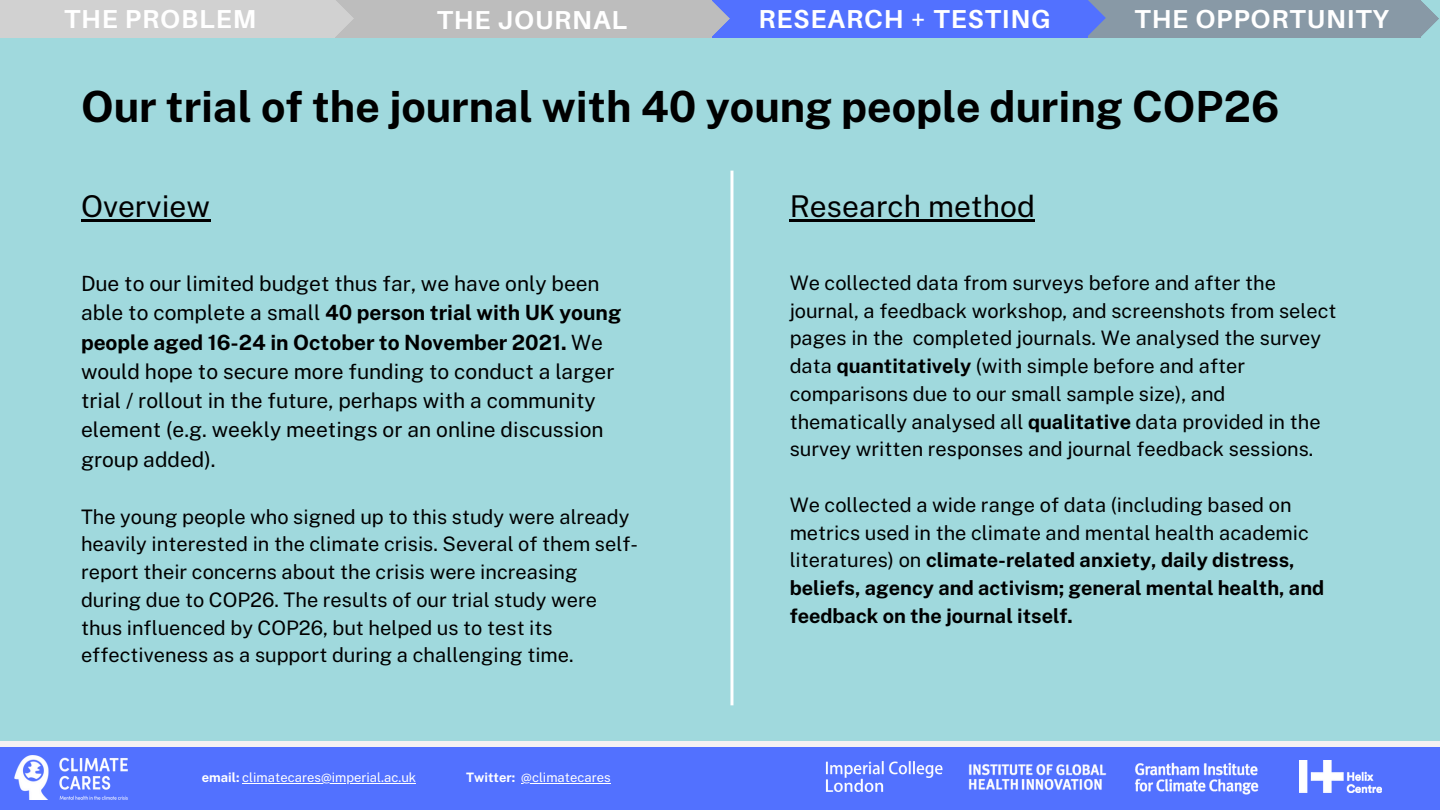
<style>
.page{position:relative;width:1440px;height:810px;background:#a0d9dd}
.page>*{position:absolute;margin:0;border:0;box-sizing:border-box;transform-origin:0 0}
.t1{font:700 43px "Public Sans";color:#000}
.t2{font:30px "Public Sans";color:#000}
.t3{font:700 26px "Aileron";letter-spacing:.04em;color:#fff}
.t4{font:21px/29.2px "Public Sans";color:#000}
.t5{font:20px/27.8px "Public Sans";color:#000}
.t6{font:700 20px/27.8px "Public Sans";color:#000}
.t7{font:13px "Public Sans";color:#fff}
.s1{font-weight:700}
.s2{font-weight:400}
</style>
<div class="page">
<hr style="left:730px;top:171px;width:3px;height:534px;background:#fff">
<hr style="left:81px;top:219px;width:129px;height:3px;background:#000">
<hr style="left:790px;top:219px;width:245px;height:3px;background:#000">
<div style="left:0;top:0;width:337px;height:37px;background:#d1d1d1"></div>
<div style="left:1062px;top:0;width:359px;height:37px;background:#8899a6"></div>
<div style="left:711px;top:0;width:377px;height:37px;background:#5271ff"></div>
<div style="left:335px;top:0;width:377px;height:37px;background:#bdbdbd"></div>
<svg style="left:315px;top:0;width:39px;height:38px"></svg>
<svg style="left:691px;top:1px;width:39px;height:37px"></svg>
<svg style="left:1067px;top:0;width:39px;height:38px"></svg>
<svg style="left:1400px;top:1px;width:39px;height:37px"></svg>
<svg style="left:0;top:741px;width:1440px;height:7px;background:#dcdff4"></svg>
<div style="left:0;top:748px;width:1440px;height:62px;background:#5271ff"></div>
<img style="left:15px;top:756px;width:112px;height:43px">
<img style="left:825px;top:761px;width:118px;height:31px">
<img style="left:968px;top:764px;width:139px;height:26px">
<img style="left:1135px;top:762px;width:124px;height:33px">
<img style="left:1299px;top:761px;width:83px;height:32px">
<hr style="left:242px;top:783px;width:174px;height:1px;background:#fff">
<hr style="left:521px;top:783px;width:90px;height:1px;background:#fff">
<h3 class="t3" style="left:64px;top:3px;width:194px">THE PROBLEM</h3>
<h3 class="t3" style="left:437px;top:4px;width:192px">THE JOURNAL</h3>
<h3 class="t3" style="left:759px;top:3px;width:293px">RESEARCH + TESTING</h3>
<h3 class="t3" style="left:1135px;top:3px;width:256px">THE OPPORTUNITY</h3>
<h1 class="t1" style="left:81px;top:81px;width:1200px">Our trial of the journal with 40 young people during COP26</h1>
<h2 class="t2" style="left:81px;top:189px;width:131px">Overview</h2>
<h2 class="t2" style="left:790px;top:189px;width:247px">Research method</h2>
<p class="t4" style="left:81px;top:269px;width:542px">Due to our limited budget thus far, we have only been able to complete a small <span class="s1">40 person trial with UK young people aged 16-24 in October to November 2021.</span> We would hope to secure more funding to conduct a larger trial / rollout in the future, perhaps with a community element (e.g. weekly meetings or an online discussion group added).</p>
<p class="t5" style="left:81px;top:503px;width:559px">The young people who signed up to this study were already heavily interested in the climate crisis. Several of them self&shy;report their concerns about the crisis were increasing during due to COP26. The results of our trial study were thus influenced by COP26, but helped us to test its effectiveness as a support during a challenging time.</p>
<p class="t7" style="left:202px;top:770px;width:216px"><span class="s1">email:</span> climatecares@imperial.ac.uk</p>
<p class="t7" style="left:466px;top:770px;width:146px"><span class="s1">Twitter:</span> @climatecares</p>
<p class="t5" style="left:790px;top:269px;width:548px">We collected data from surveys before and after the journal, a feedback workshop, and screenshots from select pages in the completed journals. We analysed the survey data <span class="s1">quantitatively</span> (with simple before and after comparisons due to our small sample size), and thematically analysed all <span class="s1">qualitative</span> data provided in the survey written responses and journal feedback sessions.</p>
<p class="t6" style="left:790px;top:491px;width:536px"><span class="s2">We collected a wide range of data (including based on metrics used in the climate and mental health academic literatures) on</span> climate-related anxiety, daily distress, beliefs, agency and activism; general mental health, and feedback on the journal itself.</p>
</div>
